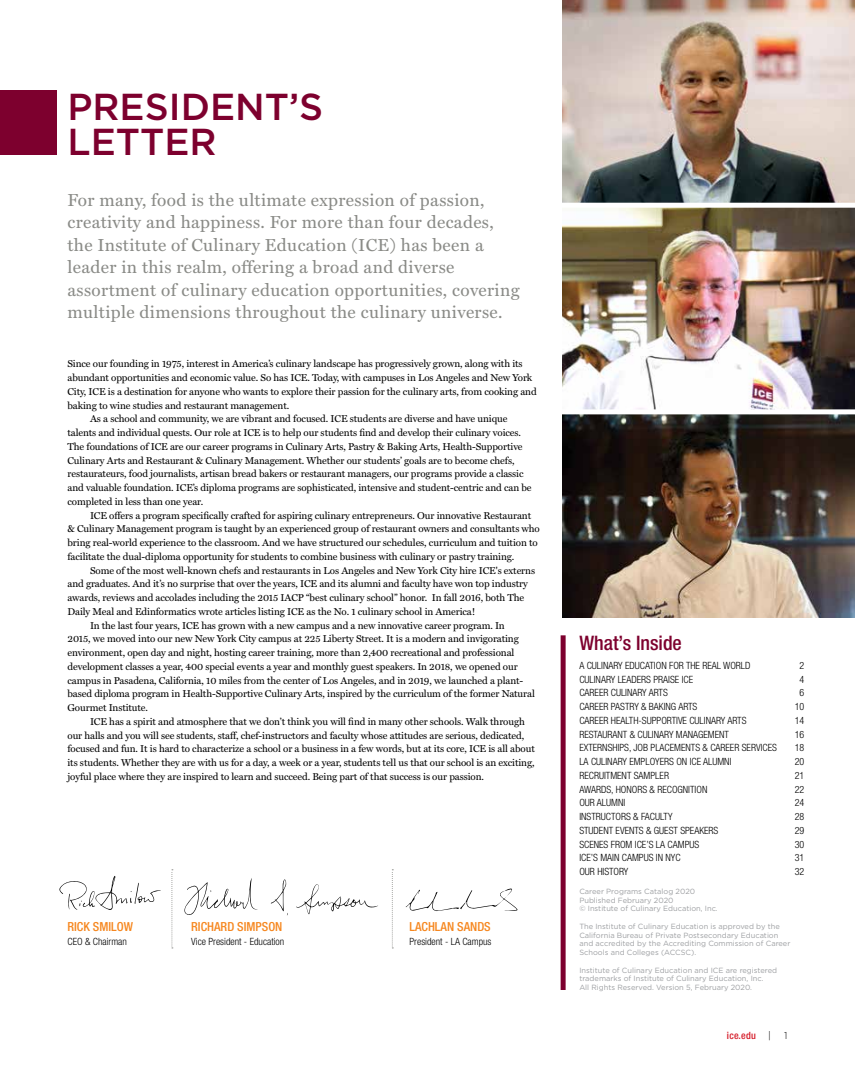
<style>
.page{position:relative;width:855px;height:1080px;background:#fff}
.page>*{position:absolute;margin:0;border:0;box-sizing:border-box;transform-origin:0 0}
.t1{font:500 37.5px/35px "Gotham";color:#7d002e}
.t2{font:500 condensed 20px "Helvetica Neue LT Std";color:#7d002e}
.t3{font:17.5px/22.5px "Miller Text";letter-spacing:.02em;color:#8a8b87}
.t4{font:500 condensed 12.5px "Helvetica Neue LT Std";color:#f6871f}
.t5{font:10px "Miller Text";letter-spacing:-.01em;color:#000}
.t6{font:300 condensed 10px "Helvetica Neue LT Std";color:#000}
.t7{font:500 condensed 10px "Helvetica Neue LT Std";letter-spacing:.025em;color:#d51c29}
.t8{font:300 10px "Gotham";color:#000}
.t9{font:7.5px/8.8px "Gotham";color:#9d9fa2}
.s1{font-family:"Gotham";font-weight:300;font-stretch:normal;color:#000}
</style>
<div class="page">
<img style="left:562px;top:0;width:293px;height:618px">
<div style="left:0;top:90px;width:56px;height:65px;background:#7d002e"></div>
<div style="left:561px;top:635px;width:5px;height:355px;background:#7d002e"></div>
<svg style="left:172px;top:869px;width:1px;height:80px"></svg>
<svg style="left:392px;top:869px;width:1px;height:80px"></svg>
<div style="left:551px;top:203px;width:304px;height:5px;background:#fff"></div>
<div style="left:551px;top:409px;width:304px;height:5px;background:#fff"></div>
<svg style="left:406px;top:888px;width:112px;height:23px"></svg>
<svg style="left:296px;top:884px;width:82px;height:30px"></svg>
<svg style="left:271px;top:879px;width:17px;height:37px"></svg>
<svg style="left:184px;top:878px;width:74px;height:37px"></svg>
<svg style="left:59px;top:876px;width:102px;height:34px"></svg>
<h1 class="t1" style="left:68px;top:89px;width:257px">PRESIDENT’S<br>LETTER</h1>
<p class="t3" style="left:68px;top:189px;width:454px">For many, food is the ultimate expression of passion, creativity and happiness. For more than four decades, the Institute of Culinary Education (ICE) has been a leader in this realm, offering a broad and diverse assortment of culinary education opportunities, covering multiple dimensions throughout the culinary universe.</p>
<p class="t5" style="left:68px;top:358px;width:457px">Since our founding in 1975, interest in America’s culinary landscape has progressively grown, along with its</p>
<p class="t5" style="left:68px;top:372px;width:466px">abundant opportunities and economic value. So has ICE. Today, with campuses in Los Angeles and New York</p>
<p class="t5" style="left:68px;top:386px;width:471px">City, ICE is a destination for anyone who wants to explore their passion for the culinary arts, from cooking and</p>
<p class="t5" style="left:68px;top:399px;width:223px">baking to wine studies and restaurant management.</p>
<p class="t5" style="left:90px;top:413px;width:419px">As a school and community, we are vibrant and focused. ICE students are diverse and have unique</p>
<p class="t5" style="left:68px;top:427px;width:455px">talents and individual quests. Our role at ICE is to help our students find and develop their culinary voices.</p>
<p class="t5" style="left:68px;top:441px;width:457px">The foundations of ICE are our career programs in Culinary Arts, Pastry &amp; Baking Arts, Health-Supportive</p>
<p class="t5" style="left:68px;top:454px;width:449px">Culinary Arts and Restaurant &amp; Culinary Management. Whether our students’ goals are to become chefs,</p>
<p class="t5" style="left:68px;top:468px;width:458px">restaurateurs, food journalists, artisan bread bakers or restaurant managers, our programs provide a classic</p>
<p class="t5" style="left:68px;top:482px;width:466px">and valuable foundation. ICE’s diploma programs are sophisticated, intensive and student-centric and can be</p>
<p class="t5" style="left:68px;top:496px;width:137px">completed in less than one year.</p>
<p class="t5" style="left:90px;top:509px;width:443px">ICE offers a program specifically crafted for aspiring culinary entrepreneurs. Our innovative Restaurant</p>
<p class="t5" style="left:68px;top:523px;width:474px">&amp; Culinary Management program is taught by an experienced group of restaurant owners and consultants who</p>
<p class="t5" style="left:68px;top:537px;width:472px">bring real-world experience to the classroom. And we have structured our schedules, curriculum and tuition to</p>
<p class="t5" style="left:68px;top:551px;width:448px">facilitate the dual-diploma opportunity for students to combine business with culinary or pastry training.</p>
<p class="t5" style="left:90px;top:564px;width:447px">Some of the most well-known chefs and restaurants in Los Angeles and New York City hire ICE's externs</p>
<p class="t5" style="left:68px;top:578px;width:462px">and graduates. And it’s no surprise that over the years, ICE and its alumni and faculty have won top industry</p>
<p class="t5" style="left:68px;top:592px;width:458px">awards, reviews and accolades including the 2015 IACP “best culinary school” honor. In fall 2016, both The</p>
<p class="t5" style="left:68px;top:606px;width:409px">Daily Meal and Edinformatics wrote articles listing ICE as the No. 1 culinary school in America!</p>
<p class="t5" style="left:90px;top:619px;width:416px">In the last four years, ICE has grown with a new campus and a new innovative career program. In</p>
<p class="t5" style="left:68px;top:633px;width:453px">2015, we moved into our new New York City campus at 225 Liberty Street. It is a modern and invigorating</p>
<p class="t5" style="left:68px;top:647px;width:448px">environment, open day and night, hosting career training, more than 2,400 recreational and professional</p>
<p class="t5" style="left:68px;top:661px;width:452px">development classes a year, 400 special events a year and monthly guest speakers. In 2018, we opened our</p>
<p class="t5" style="left:68px;top:674px;width:457px">campus in Pasadena, California, 10 miles from the center of Los Angeles, and in 2019, we launched a plant-</p>
<p class="t5" style="left:68px;top:688px;width:469px">based diploma program in Health-Supportive Culinary Arts, inspired by the curriculum of the former Natural</p>
<p class="t5" style="left:68px;top:702px;width:82px">Gourmet Institute.</p>
<p class="t5" style="left:90px;top:716px;width:436px">ICE has a spirit and atmosphere that we don’t think you will find in many other schools. Walk through</p>
<p class="t5" style="left:68px;top:729px;width:458px">our halls and you will see students, staff, chef-instructors and faculty whose attitudes are serious, dedicated,</p>
<p class="t5" style="left:68px;top:743px;width:469px">focused and fun. It is hard to characterize a school or a business in a few words, but at its core, ICE is all about</p>
<p class="t5" style="left:68px;top:757px;width:469px">its students. Whether they are with us for a day, a week or a year, students tell us that our school is an exciting,</p>
<p class="t5" style="left:68px;top:771px;width:418px">joyful place where they are inspired to learn and succeed. Being part of that success is our passion.</p>
<p class="t4" style="left:68px;top:919px;width:67px">RICK SMILOW</p>
<p class="t6" style="left:68px;top:935px;width:61px">CEO &amp; Chairman</p>
<p class="t4" style="left:191px;top:919px;width:93px">RICHARD SIMPSON</p>
<p class="t6" style="left:191px;top:935px;width:95px">Vice President - Education</p>
<p class="t4" style="left:410px;top:919px;width:83px">LACHLAN SANDS</p>
<p class="t6" style="left:410px;top:935px;width:83px">President - LA Campus</p>
<h2 class="t2" style="left:579px;top:631px;width:104px">What’s Inside</h2>
<p class="t6" style="left:579px;top:660px;width:173px">A CULINARY EDUCATION FOR THE REAL WORLD</p>
<p class="t6" style="left:800px;top:660px;width:6px">2</p>
<p class="t6" style="left:579px;top:673px;width:115px">CULINARY LEADERS PRAISE ICE</p>
<p class="t6" style="left:800px;top:673px;width:6px">4</p>
<p class="t6" style="left:579px;top:687px;width:90px">CAREER CULINARY ARTS</p>
<p class="t6" style="left:800px;top:687px;width:6px">6</p>
<p class="t6" style="left:579px;top:701px;width:120px">CAREER PASTRY &amp; BAKING ARTS</p>
<p class="t6" style="left:795px;top:701px;width:11px">10</p>
<p class="t6" style="left:579px;top:715px;width:169px">CAREER HEALTH-SUPPORTIVE CULINARY ARTS</p>
<p class="t6" style="left:795px;top:715px;width:11px">14</p>
<p class="t6" style="left:579px;top:728px;width:151px">RESTAURANT &amp; CULINARY MANAGEMENT</p>
<p class="t6" style="left:795px;top:728px;width:11px">16</p>
<p class="t6" style="left:579px;top:742px;width:199px">EXTERNSHIPS, JOB PLACEMENTS &amp; CAREER SERVICES</p>
<p class="t6" style="left:795px;top:742px;width:11px">18</p>
<p class="t6" style="left:579px;top:756px;width:154px">LA CULINARY EMPLOYERS ON ICE ALUMNI</p>
<p class="t6" style="left:795px;top:756px;width:11px">20</p>
<p class="t6" style="left:579px;top:770px;width:91px">RECRUITMENT SAMPLER</p>
<p class="t6" style="left:795px;top:770px;width:11px">21</p>
<p class="t6" style="left:579px;top:783px;width:130px">AWARDS, HONORS &amp; RECOGNITION</p>
<p class="t6" style="left:795px;top:783px;width:11px">22</p>
<p class="t6" style="left:579px;top:797px;width:47px">OUR ALUMNI</p>
<p class="t6" style="left:795px;top:797px;width:11px">24</p>
<p class="t6" style="left:579px;top:811px;width:95px">INSTRUCTORS &amp; FACULTY</p>
<p class="t6" style="left:795px;top:811px;width:11px">28</p>
<p class="t6" style="left:579px;top:825px;width:141px">STUDENT EVENTS &amp; GUEST SPEAKERS</p>
<p class="t6" style="left:795px;top:825px;width:11px">29</p>
<p class="t6" style="left:579px;top:838px;width:121px">SCENES FROM ICE’S LA CAMPUS</p>
<p class="t6" style="left:795px;top:838px;width:11px">30</p>
<p class="t6" style="left:579px;top:852px;width:103px">ICE’S MAIN CAMPUS IN NYC</p>
<p class="t6" style="left:795px;top:852px;width:11px">31</p>
<p class="t6" style="left:579px;top:866px;width:51px">OUR HISTORY</p>
<p class="t6" style="left:795px;top:866px;width:11px">32</p>
<p class="t9" style="left:579px;top:887px;width:140px">Career Programs Catalog 2020<br>Published February 2020<br>© Institute of Culinary Education, Inc.</p>
<p class="t9" style="left:579px;top:922px;width:213px">The Institute of Culinary Education is approved by the California Bureau of Private Postsecondary Education and accredited by the Accrediting Commission of Career Schools and Colleges (ACCSC).</p>
<p class="t9" style="left:579px;top:965px;width:199px">Institute of Culinary Education and ICE are registered trademarks of Institute of Culinary Education, Inc.<br>All Rights Reserved. Version 5, February 2020.</p>
<p class="t7" style="left:727px;top:1029px;width:45px">ice.edu <span class="s1">|</span></p>
<p class="t8" style="left:784px;top:1029px;width:5px">1</p>
</div>
